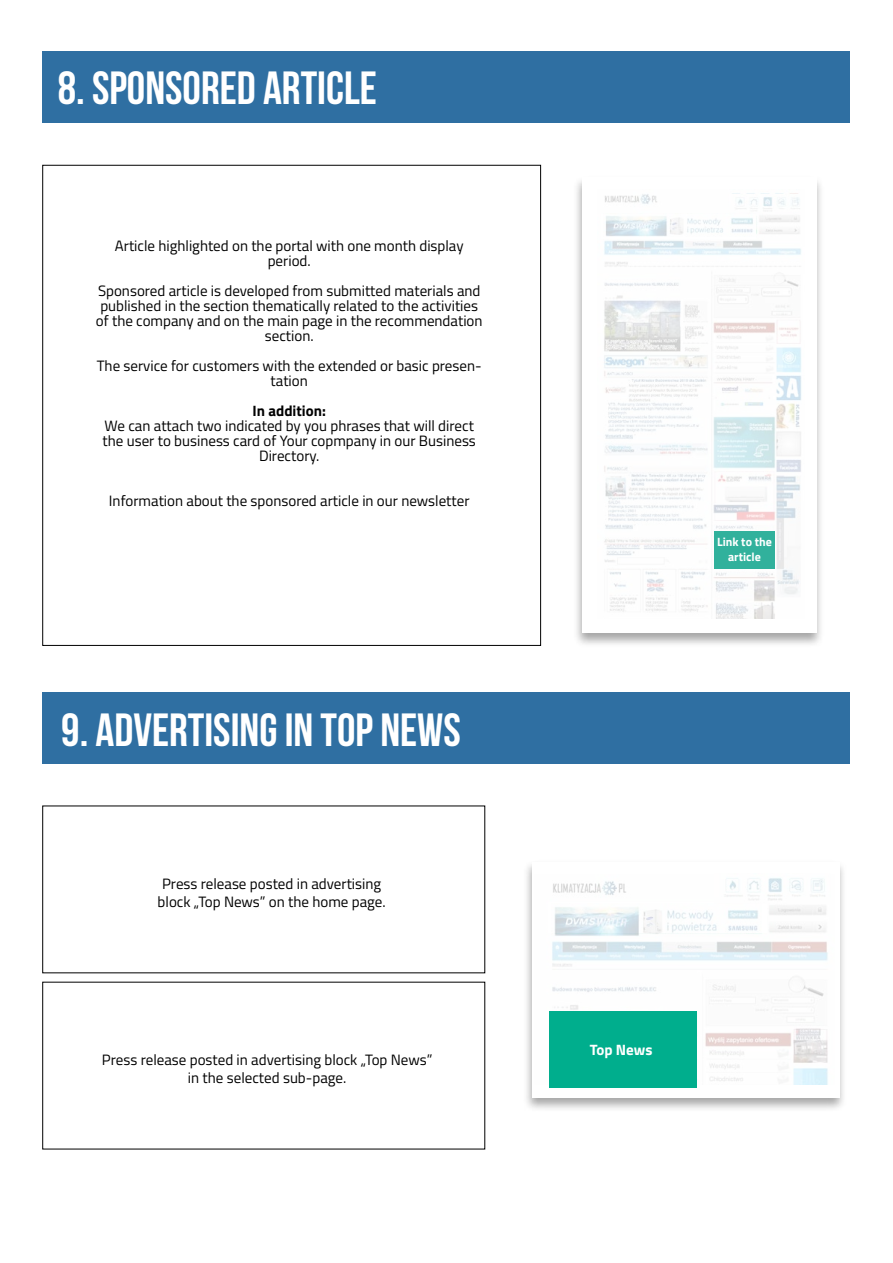
<style>
.page{position:relative;width:893px;height:1263px;background:#fff}
.page>*{position:absolute;margin:0;border:0;box-sizing:border-box;transform-origin:0 0}
.t1{font:46.5px "Bebas Neue";color:#fff}
.t2{font:15px/15px "Titillium Web";color:#000;text-align:center}
.t3{font:700 15px "Titillium Web";color:#000}
.t4{font:700 15px "Titillium Web";color:#fff}
.t5{font:700 12px/14.4px "Titillium Web";color:#fff;text-align:center}
</style>
<div class="page">
<div style="left:573px;top:175px;width:251px;height:472px;background:#000;opacity:.35"></div>
<div style="left:583px;top:178px;width:234px;height:455px;background:#fff"></div>
<div style="left:523px;top:859px;width:324px;height:252px;background:#000;opacity:.35"></div>
<div style="left:532px;top:862px;width:307px;height:235px;background:#fff"></div>
<div style="left:43px;top:51px;width:807px;height:71px;background:#2f6fa2"></div>
<div style="left:43px;top:693px;width:807px;height:71px;background:#2f6fa2"></div>
<img style="left:604px;top:193px;width:197px;height:425px">
<img style="left:552px;top:881px;width:276px;height:204px">
<div style="left:714px;top:531px;width:61px;height:38px;background:#31b19c"></div>
<div style="left:549px;top:1011px;width:148px;height:77px;background:#00ae8d"></div>
<div style="left:548px;top:903px;width:218px;height:30px;background:#fff"></div>
<img style="left:715px;top:878px;width:113px;height:25px">
<img style="left:729px;top:194px;width:72px;height:20px">
<div style="left:601px;top:214px;width:155px;height:25px;background:#fff"></div>
<img style="left:604px;top:213px;width:151px;height:23px">
<img style="left:552px;top:907px;width:210px;height:29px">
<h1 class="t1" style="left:58px;top:63px;width:321px">8. SPONSORED ARTICLE</h1>
<p class="t2" style="left:115px;top:238px;width:350px">Article highlighted on the portal with one month display period.</p>
<p class="t2" style="left:96px;top:283px;width:388px">Sponsored article is developed from submitted materials and published in the section thematically related to the activities of the company and on the main page in the recommendation section.</p>
<p class="t2" style="left:97px;top:358px;width:386px">The service for customers with the extended or basic presen&shy;tation</p>
<p class="t3" style="left:253px;top:400px;width:75px">In addition:</p>
<p class="t2" style="left:103px;top:418px;width:375px">We can attach two indicated by you phrases that will direct the user to business card of Your copmpany in our Business<br>Directory.</p>
<p class="t2" style="left:109px;top:493px;width:362px">Information about the sponsored article in our newsletter</p>
<h1 class="t1" style="left:61px;top:704px;width:401px">9. ADVERTISING IN TOP NEWS</h1>
<p class="t2" style="left:158px;top:874px;width:230px;line-height:18px;text-align:left">Press release posted in advertising block „Top News” on the home page.</p>
<p class="t2" style="left:102px;top:1050px;width:332px;line-height:18px">Press release posted in advertising block „Top News” in the selected sub-page.</p>
<p class="t5" style="left:717px;top:534px;width:56px">Link to the article</p>
<p class="t4" style="left:590px;top:1039px;width:64px">Top News</p>
</div>
